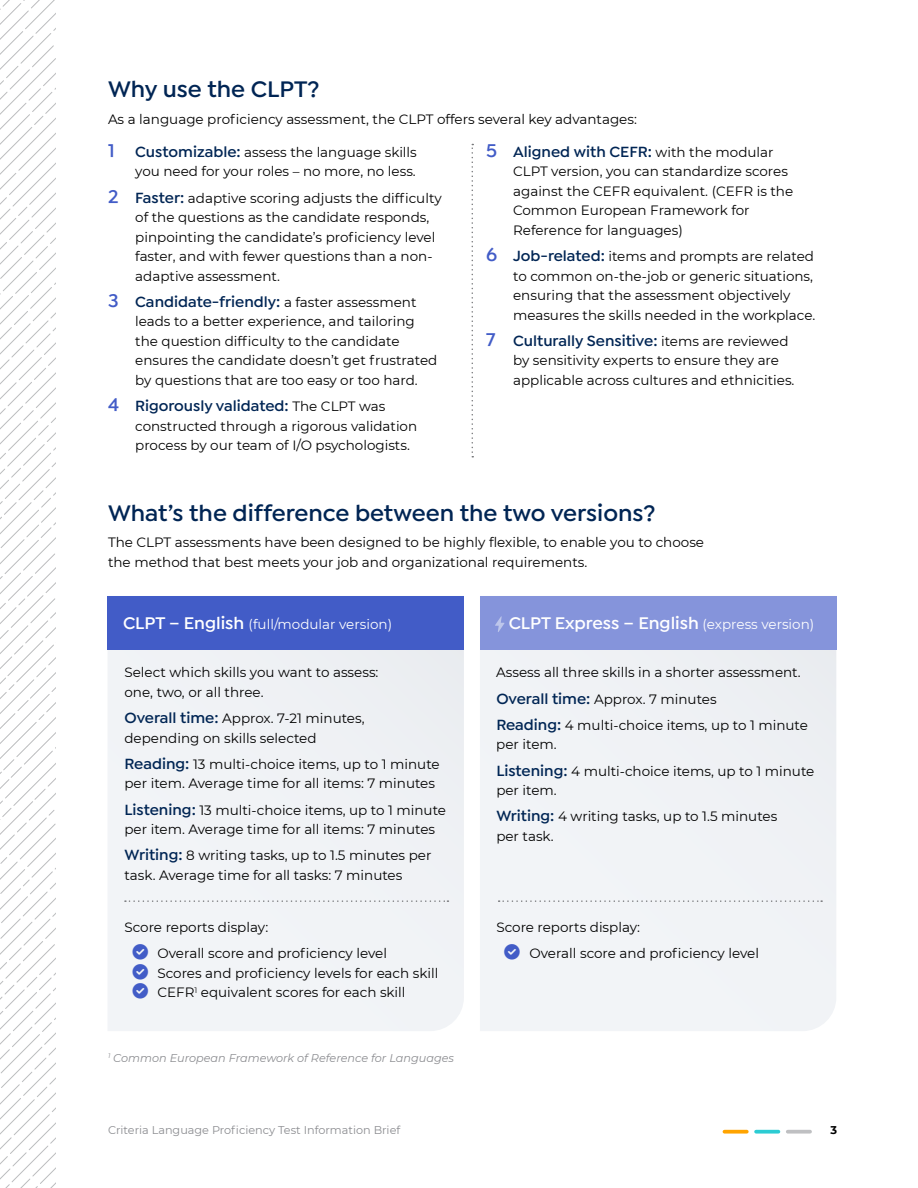
<style>
.page{position:relative;width:918px;height:1188px;background:#fff}
.page>*{position:absolute;margin:0;border:0;box-sizing:border-box;transform-origin:0 0}
.t1{font:600 24px "Isidora Sans";color:#002554}
.t2{font:600 18px "Isidora Sans";color:#fff}
.t3{font:600 15.75px "Isidora Sans";color:#002554}
.t4{font:13.5px/19.5px "Montserrat";color:#000}
.t5{font:13.5px "Montserrat";color:#fff}
.t6{font:11.25px "Montserrat";color:#8b8c90}
.t7{font:italic 11.25px "Montserrat";color:#8b8c90}
.t8{font:700 11.25px "Montserrat";color:#000}
.s1{font-family:"Isidora Sans";font-weight:600;font-size:19.5px;color:#425cc7}
.s2{font-family:"Isidora Sans";font-weight:600;font-size:15.75px;color:#002554}
.s3{font-size:19.5px;color:#425cc7}
.s4{font-family:"Montserrat";font-weight:400;font-size:13.5px;color:#000}
.s5{font-family:"Isidora Sans";font-weight:600;font-size:18px}
.s6{font-family:"Montserrat";font-weight:400;font-size:13.5px}
</style>
<div class="page">
<svg style="left:0;top:0;width:55px;height:1188px"></svg>
<svg style="left:724px;top:1130px;width:23px;height:4px"></svg>
<svg style="left:756px;top:1130px;width:22px;height:4px"></svg>
<svg style="left:788px;top:1130px;width:22px;height:4px"></svg>
<svg style="left:472px;top:144px;width:1px;height:314px"></svg>
<div style="left:108px;top:649px;width:356px;height:382px;background:#f1f3f6"></div>
<div style="left:108px;top:596px;width:356px;height:53px;background:#425cc7"></div>
<svg style="left:125px;top:900px;width:323px;height:2px"></svg>
<div style="left:480px;top:649px;width:356px;height:382px;background:#f1f3f6"></div>
<div style="left:480px;top:596px;width:356px;height:53px;background:#8594db"></div>
<svg style="left:495px;top:616px;width:9px;height:16px"></svg>
<svg style="left:499px;top:900px;width:323px;height:2px"></svg>
<svg style="left:133px;top:944px;width:15px;height:55px"></svg>
<svg style="left:504px;top:944px;width:16px;height:16px"></svg>
<h1 class="t1" style="left:108px;top:75px;width:213px">Why use the CLPT?</h1>
<p class="t4" style="left:108px;top:109px;width:530px">As a language proficiency assessment, the CLPT offers several key advantages:</p>
<p class="t4" style="left:108px;top:142px;width:310px;text-align:right"><span class="s1">1</span> <span class="s2">Customizable:</span> assess the language skills you need for your roles – no more, no less.</p>
<p class="t4" style="left:135px;top:188px;width:308px;text-indent:-27px"><span class="s1">2</span> <span class="s2">Faster:</span> adaptive scoring adjusts the difficulty of the questions as the candidate responds, pinpointing the candidate’s proficiency level faster, and with fewer questions than a non&shy;adaptive assessment.</p>
<p class="t3" style="left:108px;top:292px;width:310px"><span class="s3">3</span> Candidate-friendly: <span class="s4">a faster assessment</span></p>
<p class="t4" style="left:135px;top:311px;width:304px">leads to a better experience, and tailoring the question difficulty to the candidate ensures the candidate doesn’t get frustrated by questions that are too easy or too hard.</p>
<p class="t3" style="left:108px;top:397px;width:279px"><span class="s3">4</span> Rigorously validated: <span class="s4">The CLPT was</span></p>
<p class="t4" style="left:135px;top:416px;width:284px">constructed through a rigorous validation process by our team of I/O psychologists.</p>
<p class="t3" style="left:486px;top:142px;width:289px"><span class="s3">5</span> Aligned with CEFR: <span class="s4">with the modular</span></p>
<p class="t4" style="left:513px;top:161px;width:282px">CLPT version, you can standardize scores against the CEFR equivalent. (CEFR is the Common European Framework for Reference for languages)</p>
<p class="t4" style="left:513px;top:246px;width:304px;text-indent:-27px"><span class="s1">6</span> <span class="s2">Job-related:</span> items and prompts are related to common on-the-job or generic situations, ensuring that the assessment objectively measures the skills needed in the workplace.</p>
<p class="t3" style="left:486px;top:331px;width:304px"><span class="s3">7</span> Culturally Sensitive: <span class="s4">items are reviewed</span></p>
<p class="t4" style="left:513px;top:350px;width:283px">by sensitivity experts to ensure they are applicable across cultures and ethnicities.</p>
<h1 class="t1" style="left:108px;top:499px;width:549px">What’s the difference between the two versions?</h1>
<p class="t4" style="left:108px;top:532px;width:598px">The CLPT assessments have been designed to be highly flexible, to enable you to choose the method that best meets your job and organizational requirements.</p>
<p class="t5" style="left:123px;top:615px;width:271px"><span class="s5">CLPT – English</span> (full/modular version)</p>
<p class="t4" style="left:125px;top:662px;width:255px">Select which skills you want to assess: one, two, or all three.</p>
<p class="t4" style="left:124px;top:708px;width:242px"><span class="s2">Overall time:</span> Approx. 7-21 minutes, depending on skills selected</p>
<p class="t4" style="left:124px;top:754px;width:317px"><span class="s2">Reading:</span> 13 multi-choice items, up to 1 minute per item. Average time for all items: 7 minutes</p>
<p class="t4" style="left:124px;top:800px;width:323px"><span class="s2">Listening:</span> 13 multi-choice items, up to 1 minute per item. Average time for all items: 7 minutes</p>
<p class="t4" style="left:124px;top:845px;width:309px"><span class="s2">Writing:</span> 8 writing tasks, up to 1.5 minutes per task. Average time for all tasks: 7 minutes</p>
<p class="t4" style="left:158px;top:914px;width:231px;line-height:26.2px;text-indent:-33px">Score reports display:<br>Overall score and proficiency level</p>
<p class="t4" style="left:158px;top:963px;width:282px">Scores and proficiency levels for each skill<br>CEFR<sup>1</sup> equivalent scores for each skill</p>
<p class="t7" style="left:108px;top:1050px;width:348px"><sup>1</sup> Common European Framework of Reference for Languages</p>
<h2 class="t2" style="left:509px;top:613px;width:307px">CLPT Express – English <span class="s6">(express version)</span></h2>
<p class="t4" style="left:496px;top:659px;width:313px;line-height:26.2px">Assess all three skills in a shorter assessment.<br><span class="s2">Overall time:</span> Approx. 7 minutes<br><span class="s2">Reading:</span> 4 multi-choice items, up to 1 minute</p>
<p class="t4" style="left:496px;top:731px;width:320px;line-height:26.2px">per item.<br><span class="s2">Listening:</span> 4 multi-choice items, up to 1 minute</p>
<p class="t4" style="left:496px;top:777px;width:283px;line-height:26.2px">per item.<br><span class="s2">Writing:</span> 4 writing tasks, up to 1.5 minutes</p>
<p class="t4" style="left:496px;top:826px;width:59px">per task.</p>
<p class="t4" style="left:529px;top:914px;width:231px;line-height:26.2px;text-indent:-33px">Score reports display:<br>Overall score and proficiency level</p>
<p class="t6" style="left:108px;top:1122px;width:294px">Criteria Language Proficiency Test Information Brief</p>
<p class="t8" style="left:831px;top:1121px;width:8px">3</p>
</div>
